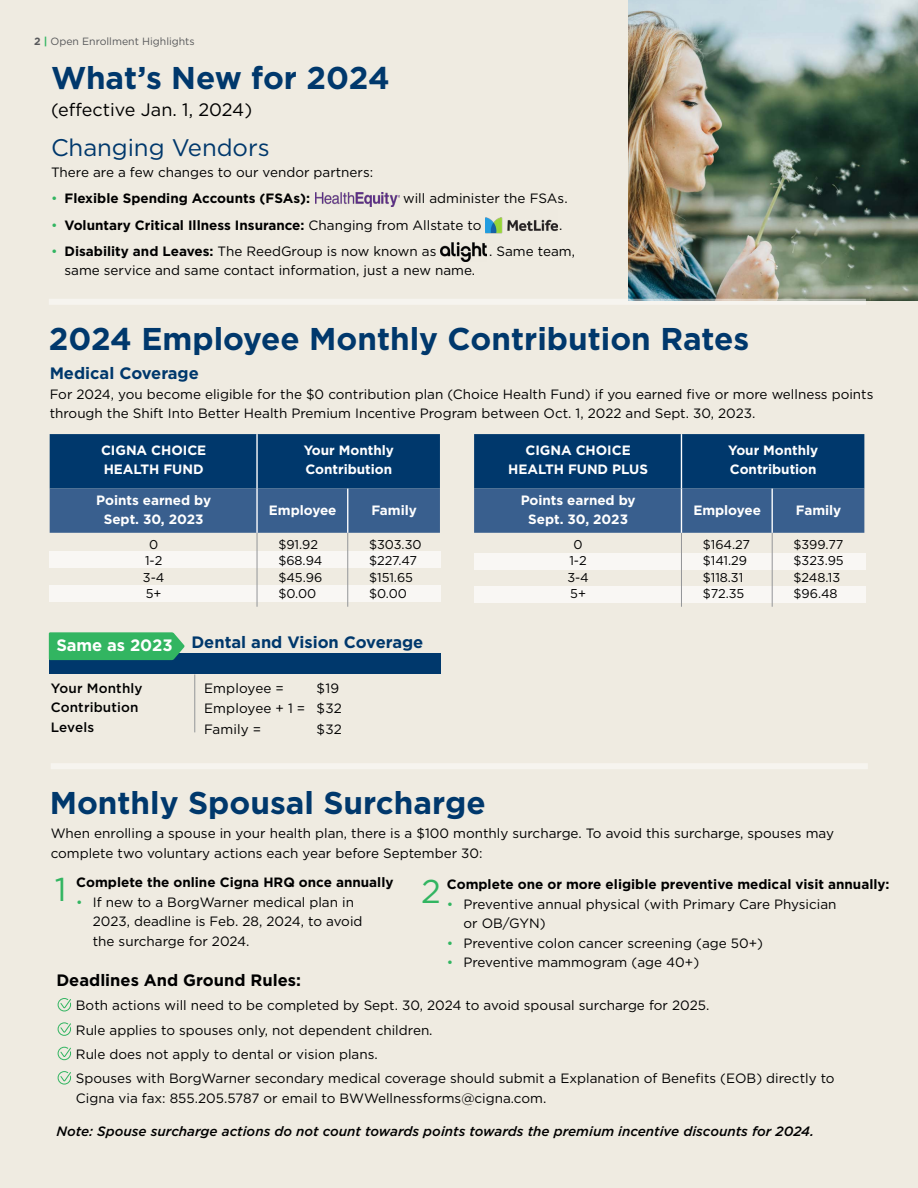
<style>
.page{position:relative;width:918px;height:1188px;background:#efebe1}
.page>*{position:absolute;margin:0;border:0;box-sizing:border-box;transform-origin:0 0}
.t1{font:33px "Gotham";color:#32b561}
.t2{font:700 31.5px "Gotham";color:#00386c}
.t3{font:24px "Gotham";letter-spacing:-.005em;color:#00386c}
.t4{font:18px "Gotham";color:#000}
.t5{font:700 16.5px "Gotham";color:#00386c}
.t6{font:700 16.5px "Gotham";color:#000}
.t7{font:700 16.5px "Gotham";letter-spacing:-.005em;color:#fff}
.t8{font:13.5px/19.5px "Gotham";color:#000}
.t9{font:700 13.5px "Gotham";color:#000}
.t10{font:700 13.5px/19px "Gotham";letter-spacing:-.005em;color:#fff}
.t11{font:italic 500 13.5px "Gotham";color:#000}
.t12{font:500 13.5px/19.5px "Gotham";letter-spacing:.01em;color:#000}
.t13{font:12.75px/16.5px "Gotham";letter-spacing:-.005em;color:#000}
.t14{font:10.5px "Gotham";color:#58595b}
.s1{font-weight:700}
.s2{font-weight:700;color:#32b561}
.s3{font-weight:400;color:#32b561}
.s4{font-weight:400}
.s5{color:#32b561}
</style>
<div class="page">
<div style="left:474px;top:553px;width:392px;height:16px;background:#f9f7f4"></div>
<div style="left:474px;top:586px;width:392px;height:17px;background:#f9f7f4"></div>
<div style="left:49px;top:551px;width:392px;height:17px;background:#f9f7f4"></div>
<div style="left:49px;top:585px;width:392px;height:16px;background:#f9f7f4"></div>
<img style="left:629px;top:0;width:289px;height:300px">
<div style="left:49px;top:654px;width:392px;height:20px;background:#00386c"></div>
<hr style="left:194px;top:674px;width:1px;height:58px;background:#939598">
<svg style="left:49px;top:632px;width:136px;height:28px;background:#38b566"></svg>
<svg style="left:50px;top:434px;width:390px;height:99px;background:#1a4a7b"></svg>
<hr style="left:256px;top:434px;width:2px;height:55px;background:#fff">
<hr style="left:257px;top:533px;width:1px;height:74px;background:#939598">
<hr style="left:347px;top:533px;width:1px;height:74px;background:#939598">
<hr style="left:256px;top:489px;width:2px;height:44px;background:#fff">
<hr style="left:347px;top:489px;width:1px;height:44px;background:#fff">
<svg style="left:474px;top:434px;width:390px;height:99px;background:#1b4a7c"></svg>
<hr style="left:681px;top:434px;width:1px;height:55px;background:#fff">
<hr style="left:681px;top:533px;width:1px;height:74px;background:#939598">
<hr style="left:772px;top:533px;width:1px;height:74px;background:#939598">
<hr style="left:681px;top:489px;width:1px;height:44px;background:#fff">
<hr style="left:772px;top:489px;width:1px;height:44px;background:#fff">
<img style="left:315px;top:193px;width:84px;height:13px">
<img style="left:485px;top:217px;width:72px;height:17px">
<img style="left:440px;top:243px;width:47px;height:19px">
<svg style="left:49px;top:299px;width:817px;height:6px;fill:#f6f4ef"></svg>
<svg style="left:57px;top:998px;width:14px;height:14px"></svg>
<svg style="left:57px;top:1022px;width:14px;height:14px"></svg>
<svg style="left:57px;top:1046px;width:14px;height:15px"></svg>
<svg style="left:57px;top:1071px;width:14px;height:14px"></svg>
<div style="left:51px;top:763px;width:817px;height:6px;background:#f6f4ef"></div>
<p class="t14" style="left:34px;top:35px;width:162px"><span class="s1">2</span> <span class="s2">|</span> Open Enrollment Highlights</p>
<h2 class="t2" style="left:51px;top:57px;width:340px">What’s New for 2024</h2>
<h3 class="t4" style="left:51px;top:98px;width:203px">(effective Jan. 1, 2024)</h3>
<h3 class="t3" style="left:51px;top:132px;width:220px">Changing Vendors</h3>
<p class="t8" style="left:51px;top:162px;width:324px">There are a few changes to our vendor partners:</p>
<p class="t9" style="left:51px;top:190px;width:261px"><span class="s3">•</span> Flexible Spending Accounts (FSAs):</p>
<p class="t8" style="left:403px;top:188px;width:166px">will administer the FSAs.</p>
<p class="t9" style="left:51px;top:216px;width:432px"><span class="s3">•</span> Voluntary Critical Illness Insurance: <span class="s4">Changing from Allstate to</span></p>
<p class="t8" style="left:559px;top:215px;width:5px">.</p>
<p class="t8" style="left:51px;top:241px;width:387px"><span class="s5">•</span> <span class="s1">Disability and Leaves:</span> The ReedGroup is now known as</p>
<p class="t8" style="left:489px;top:241px;width:87px">. Same team,</p>
<p class="t8" style="left:64px;top:260px;width:412px">same service and same contact information, just a new name.</p>
<h2 class="t2" style="left:49px;top:318px;width:702px">2024 Employee Monthly Contribution Rates</h2>
<p class="t5" style="left:50px;top:363px;width:151px">Medical Coverage</p>
<p class="t8" style="left:50px;top:384px;width:825px">For 2024, you become eligible for the $0 contribution plan (Choice Health Fund) if you earned five or more wellness points through the Shift Into Better Health Premium Incentive Program between Oct. 1, 2022 and Sept. 30, 2023.</p>
<p class="t10" style="left:101px;top:441px;width:107px">CIGNA CHOICE<br>HEALTH FUND</p>
<p class="t10" style="left:304px;top:441px;width:92px">Your Monthly<br>Contribution</p>
<p class="t10" style="left:96px;top:491px;width:116px;text-align:center">Points earned by<br>Sept. 30, 2023</p>
<p class="t10" style="left:269px;top:500px;width:69px">Employee</p>
<p class="t10" style="left:372px;top:500px;width:47px">Family</p>
<p class="t13" style="left:143px;top:536px;width:23px;text-align:center">0<br>1-2<br>3-4<br>5+</p>
<p class="t13" style="left:278px;top:536px;width:46px">$91.92 $68.94 $45.96 $0.00</p>
<p class="t13" style="left:369px;top:536px;width:54px">$303.30 $227.47 $151.65 $0.00</p>
<p class="t7" style="left:56px;top:634px;width:118px">Same as 2023</p>
<p class="t5" style="left:191px;top:631px;width:233px">Dental and Vision Coverage</p>
<p class="t8" style="left:204px;top:677px;width:139px;line-height:20.5px;text-indent:112px">$19<br>Employee + 1 = $32<br>Family =</p>
<p class="t12" style="left:51px;top:678px;width:93px">Your Monthly<br>Contribution<br>Levels</p>
<p class="t8" style="left:204px;top:678px;width:81px">Employee =</p>
<p class="t8" style="left:317px;top:719px;width:27px">$32</p>
<p class="t10" style="left:508px;top:441px;width:141px;text-align:center">CIGNA CHOICE<br>HEALTH FUND PLUS</p>
<p class="t10" style="left:728px;top:441px;width:92px">Your Monthly<br>Contribution</p>
<p class="t10" style="left:521px;top:491px;width:116px;text-align:center">Points earned by<br>Sept. 30, 2023</p>
<p class="t10" style="left:693px;top:500px;width:69px">Employee</p>
<p class="t10" style="left:796px;top:500px;width:47px">Family</p>
<p class="t13" style="left:567px;top:536px;width:23px;text-align:center">0<br>1-2<br>3-4<br>5+</p>
<p class="t13" style="left:703px;top:536px;width:49px">$164.27 $141.29 $118.31 $72.35</p>
<p class="t13" style="left:794px;top:536px;width:52px">$399.77 $323.95 $248.13 $96.48</p>
<h2 class="t2" style="left:50px;top:782px;width:437px">Monthly Spousal Surcharge</h2>
<p class="t8" style="left:51px;top:824px;width:785px">When enrolling a spouse in your health plan, there is a $100 monthly surcharge. To avoid this surcharge, spouses may complete two voluntary actions each year before September 30:</p>
<p class="t9" style="left:76px;top:874px;width:319px">Complete the online Cigna HRQ once annually</p>
<p class="t8" style="left:93px;top:892px;width:271px;text-indent:-16px"><span class="s5">•</span> If new to a BorgWarner medical plan in<br>2023, deadline is Feb. 28, 2024, to avoid the surcharge for 2024.</p>
<h1 class="t1" style="left:55px;top:868px;width:13px">1</h1>
<p class="t9" style="left:447px;top:875px;width:444px">Complete one or more eligible preventive medical visit annually:</p>
<p class="t8" style="left:463px;top:894px;width:375px;text-indent:-16px"><span class="s5">•</span> Preventive annual physical (with Primary Care Physician or OB/GYN)</p>
<p class="t8" style="left:447px;top:933px;width:318px"><span class="s5">•</span> Preventive colon cancer screening (age 50+)</p>
<p class="t8" style="left:447px;top:952px;width:254px"><span class="s5">•</span> Preventive mammogram (age 40+)</p>
<h1 class="t1" style="left:421px;top:870px;width:21px">2</h1>
<p class="t6" style="left:56px;top:969px;width:246px">Deadlines And Ground Rules:</p>
<p class="t8" style="left:76px;top:993px;width:760px;line-height:24.3px">Both actions will need to be completed by Sept. 30, 2024 to avoid spousal surcharge for 2025.<br>Rule applies to spouses only, not dependent children.<br>Rule does not apply to dental or vision plans.<br>Spouses with BorgWarner secondary medical coverage should submit a Explanation of Benefits (EOB) directly to</p>
<p class="t8" style="left:76px;top:1088px;width:472px">Cigna via fax: 855.205.5787 or email to BWWellnessforms@cigna.com.</p>
<p class="t11" style="left:56px;top:1122px;width:759px">Note: Spouse surcharge actions do not count towards points towards the premium incentive discounts for 2024.</p>
</div>
